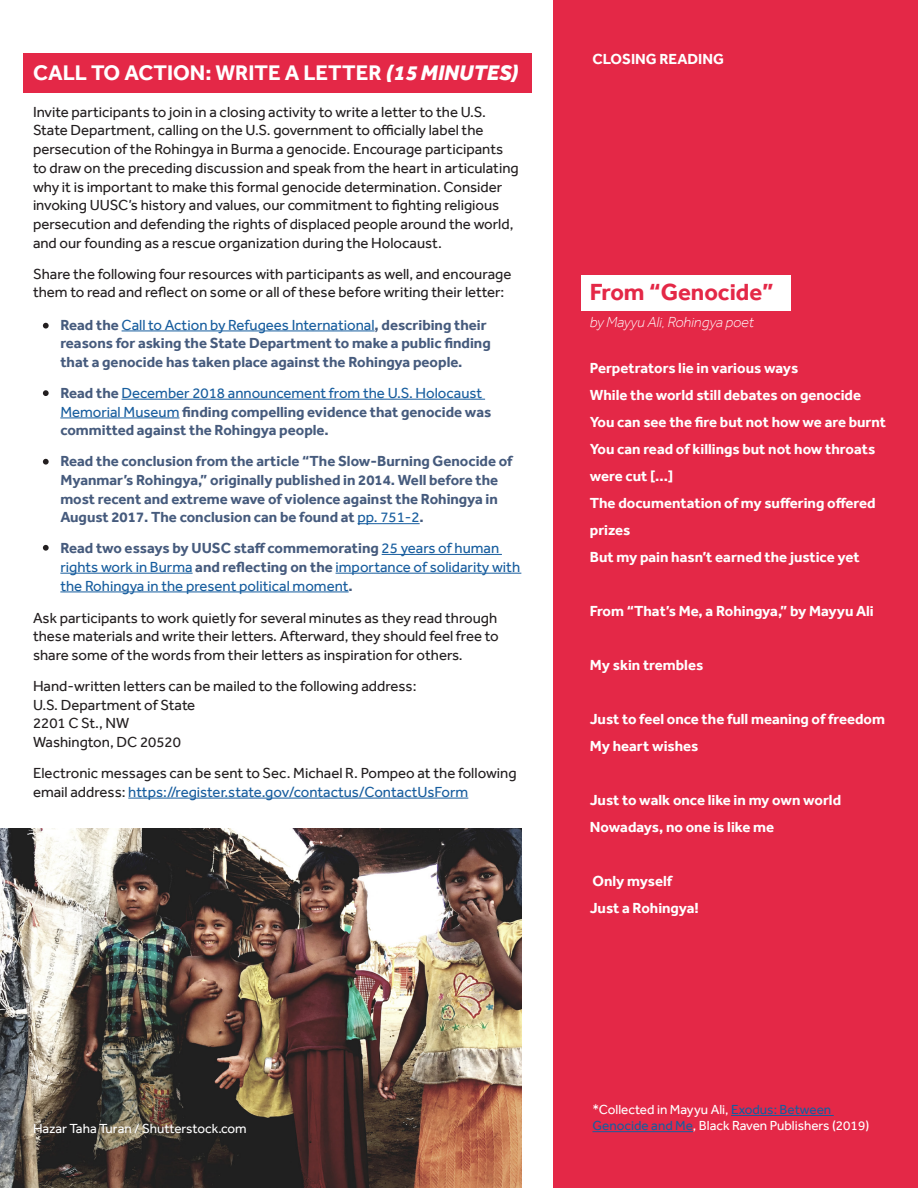
<style>
.page{position:relative;width:918px;height:1188px;background:#fff}
.page>*{position:absolute;margin:0;border:0;box-sizing:border-box;transform-origin:0 0}
.t1{font:700 24px "Effra";color:#e42847}
.t2{font:700 21.75px "Effra";color:#fff}
.t3{font:15px/18.8px "Effra";color:#231f20}
.t4{font:700 15px/18.8px "Effra";color:#465b7d}
.t5{font:700 15px/27px "Effra";color:#fff}
.t6{font:15px/18.8px "Effra";color:#175d9e}
.t7{font:italic 300 15px "Effra";color:#fff}
.t8{font:13.5px "Effra";color:#fff}
.s1{font-weight:800;font-style:italic}
.s2{font-weight:400;color:#175d9e}
.s3{font-weight:700;color:#465b7d}
.s4{color:#175d9e}
</style>
<div class="page">
<img style="left:0;top:829px;width:521px;height:359px">
<div style="left:554px;top:0;width:364px;height:1188px;background:#e42847"></div>
<hr style="left:128px;top:798px;width:340px;height:1px;background:#175d9e">
<hr style="left:122px;top:331px;width:253px;height:1px;background:#175d9e">
<hr style="left:122px;top:399px;width:363px;height:1px;background:#175d9e">
<hr style="left:60px;top:418px;width:119px;height:1px;background:#175d9e">
<hr style="left:358px;top:523px;width:62px;height:1px;background:#175d9e">
<hr style="left:382px;top:554px;width:120px;height:1px;background:#175d9e">
<hr style="left:60px;top:573px;width:133px;height:1px;background:#175d9e">
<hr style="left:336px;top:573px;width:185px;height:1px;background:#175d9e">
<hr style="left:60px;top:592px;width:289px;height:1px;background:#175d9e">
<svg style="left:43px;top:323px;width:6px;height:6px"></svg>
<svg style="left:43px;top:390px;width:6px;height:6px"></svg>
<svg style="left:43px;top:459px;width:6px;height:6px"></svg>
<svg style="left:43px;top:545px;width:6px;height:6px"></svg>
<div style="left:23px;top:53px;width:508px;height:40px;background:#e42847"></div>
<div style="left:581px;top:275px;width:209px;height:36px;background:#fff"></div>
<hr style="left:731px;top:1115px;width:103px;height:1px;background:#175d9e">
<hr style="left:592px;top:1131px;width:101px;height:1px;background:#175d9e">
<p class="t2" style="left:33px;top:60px;width:486px">CALL TO ACTION: WRITE A LETTER <span class="s1">(15 MINUTES)</span></p>
<p class="t3" style="left:33px;top:102px;width:487px">Invite participants to join in a closing activity to write a letter to the U.S.<br>State Department, calling on the U.S. government to officially label the persecution of the Rohingya in Burma a genocide. Encourage participants to draw on the preceding discussion and speak from the heart in articulating why it is important to make this formal genocide determination. Consider invoking UUSC’s history and values, our commitment to fighting religious persecution and defending the rights of displaced people around the world, and our founding as a rescue organization during the Holocaust.</p>
<p class="t3" style="left:33px;top:264px;width:480px">Share the following four resources with participants as well, and encourage them to read and reflect on some or all of these before writing their letter:</p>
<p class="t4" style="left:60px;top:315px;width:432px">Read the <span class="s2">Call to Action by Refugees International</span>, describing their reasons for asking the State Department to make a public finding that a genocide has taken place against the Rohingya people.</p>
<p class="t4" style="left:60px;top:383px;width:433px">Read the <span class="s2">December 2018 announcement from the U.S. Holocaust<br>Memorial Museum</span> finding compelling evidence that genocide was committed against the Rohingya people.</p>
<p class="t4" style="left:60px;top:451px;width:454px">Read the conclusion from the article “The Slow-Burning Genocide of Myanmar’s Rohingya,” originally published in 2014. Well before the most recent and extreme wave of violence against the Rohingya in August 2017. The conclusion can be found at <span class="s2">pp. 751-2</span>.</p>
<p class="t6" style="left:60px;top:538px;width:461px"><span class="s3">Read two essays by UUSC staff commemorating</span> 25 years of human rights work in Burma <span class="s3">and reflecting on the</span> importance of solidarity with the Rohingya in the present political moment<span class="s3">.</span></p>
<p class="t3" style="left:33px;top:608px;width:467px;text-align:justify">Ask participants to work quietly for several minutes as they read through these materials and write their letters. Afterward, they should feel free to share some of the words from their letters as inspiration for others.</p>
<p class="t3" style="left:33px;top:676px;width:385px">Hand-written letters can be mailed to the following address:</p>
<p class="t3" style="left:33px;top:695px;width:164px">U.S. Department of State</p>
<p class="t3" style="left:33px;top:714px;width:98px">2201 C St., NW</p>
<p class="t3" style="left:33px;top:733px;width:149px">Washington, DC 20520</p>
<p class="t3" style="left:33px;top:763px;width:485px">Electronic messages can be sent to Sec. Michael R. Pompeo at the following email address: <span class="s4">https://register.state.gov/contactus/ContactUsForm</span></p>
<p class="t5" style="left:592px;top:45px;width:133px">CLOSING READING</p>
<p class="t1" style="left:590px;top:278px;width:186px">From “Genocide”</p>
<p class="t7" style="left:590px;top:314px;width:166px">by Mayyu Ali, Rohingya poet</p>
<p class="t5" style="left:590px;top:354px;width:210px">Perpetrators lie in various ways</p>
<p class="t5" style="left:590px;top:381px;width:273px">While the world still debates on genocide</p>
<p class="t5" style="left:590px;top:408px;width:298px">You can see the fire but not how we are burnt</p>
<p class="t5" style="left:590px;top:435px;width:287px">You can read of killings but not how throats were cut [...]</p>
<p class="t5" style="left:590px;top:489px;width:287px">The documentation of my suffering offered prizes</p>
<p class="t5" style="left:590px;top:543px;width:271px">But my pain hasn’t earned the justice yet</p>
<p class="t5" style="left:590px;top:597px;width:286px">From “That’s Me, a Rohingya,” by Mayyu Ali</p>
<p class="t5" style="left:590px;top:651px;width:115px">My skin trembles</p>
<p class="t5" style="left:590px;top:705px;width:297px">Just to feel once the full meaning of freedom</p>
<p class="t5" style="left:590px;top:732px;width:110px">My heart wishes</p>
<p class="t5" style="left:590px;top:786px;width:253px">Just to walk once like in my own world</p>
<p class="t5" style="left:590px;top:813px;width:186px">Nowadays, no one is like me</p>
<p class="t5" style="left:593px;top:867px;width:81px">Only myself</p>
<p class="t5" style="left:590px;top:894px;width:111px">Just a Rohingya!</p>
<p class="t8" style="left:592px;top:1102px;width:240px">*Collected in Mayyu Ali, <span class="s4">Exodus: Between</span></p>
<p class="t8" style="left:33px;top:1121px;width:215px">Hazar Taha Turan / Shutterstock.com</p>
<p class="t8" style="left:592px;top:1118px;width:278px"><span class="s4">Genocide and Me</span>, Black Raven Publishers (2019)</p>
</div>
